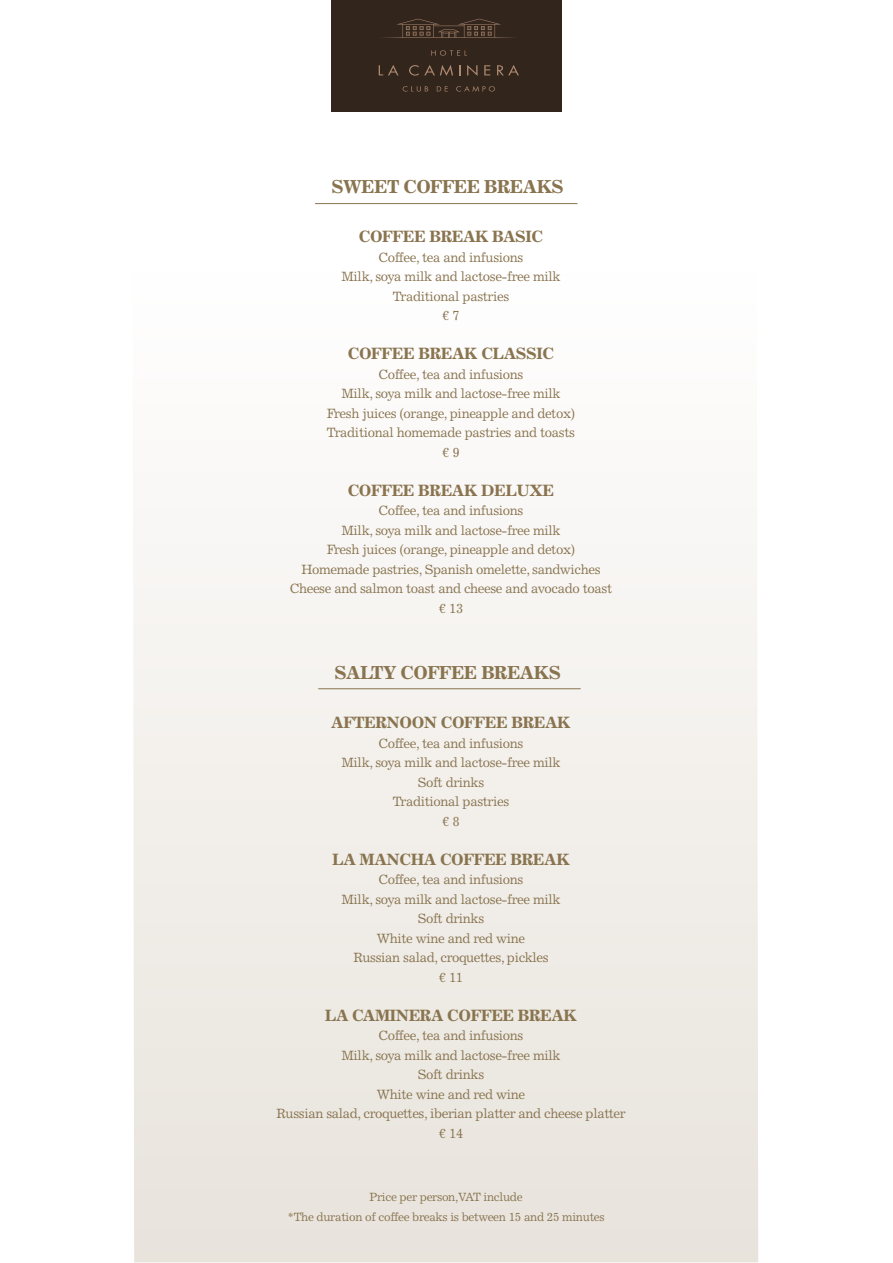
<style>
.page{position:relative;width:893px;height:1263px;background:#fff}
.page>*{position:absolute;margin:0;border:0;box-sizing:border-box;transform-origin:0 0}
.t1{font:700 18.9px "Excelsior LT Std";letter-spacing:-.03em;color:#89744f}
.t2{font:700 16.5px "Excelsior LT Std";letter-spacing:-.03em;color:#89744f}
.t3{font:13.5px/19.5px "Excelsior LT Std";letter-spacing:-.03em;color:#89744f;text-align:center}
.t4{font:12px/19.5px "Excelsior LT Std";letter-spacing:-.03em;color:#89744f;text-align:center}
</style>
<div class="page">
<svg style="left:133px;top:543px;width:625px;height:719px"></svg>
<div style="left:331px;top:0;width:231px;height:111px;background:#31251c"></div>
<svg style="left:383px;top:19px;width:132px;height:19px"></svg>
<svg style="left:379px;top:65px;width:20px;height:10px"></svg>
<svg style="left:409px;top:65px;width:44px;height:11px"></svg>
<svg style="left:467px;top:65px;width:11px;height:11px"></svg>
<svg style="left:484px;top:65px;width:6px;height:10px"></svg>
<svg style="left:497px;top:65px;width:22px;height:10px"></svg>
<svg style="left:431px;top:50px;width:36px;height:6px"></svg>
<svg style="left:403px;top:86px;width:25px;height:6px"></svg>
<svg style="left:437px;top:86px;width:11px;height:5px"></svg>
<svg style="left:456px;top:86px;width:39px;height:6px"></svg>
<hr style="left:315px;top:203px;width:262px;height:1px;background:#89744f">
<hr style="left:318px;top:688px;width:263px;height:1px;background:#89744f">
<h1 class="t1" style="left:331px;top:176px;width:234px">SWEET COFFEE BREAKS</h1>
<p class="t2" style="left:359px;top:227px;width:186px">COFFEE BREAK BASIC</p>
<p class="t3" style="left:341px;top:247px;width:221px">Coffee, tea and infusions<br>Milk, soya milk and lactose-free milk<br>Traditional pastries<br>€ 7</p>
<p class="t2" style="left:348px;top:344px;width:208px">COFFEE BREAK CLASSIC</p>
<p class="t3" style="left:327px;top:364px;width:250px">Coffee, tea and infusions<br>Milk, soya milk and lactose-free milk<br>Fresh juices (orange, pineapple and detox)<br>Traditional homemade pastries and toasts € 9</p>
<p class="t2" style="left:348px;top:480px;width:208px">COFFEE BREAK DELUXE</p>
<p class="t3" style="left:290px;top:501px;width:324px">Coffee, tea and infusions<br>Milk, soya milk and lactose-free milk<br>Fresh juices (orange, pineapple and detox)<br>Homemade pastries, Spanish omelette, sandwiches Cheese and salmon toast and cheese and avocado toast € 13</p>
<h1 class="t1" style="left:334px;top:662px;width:228px">SALTY COFFEE BREAKS</h1>
<p class="t2" style="left:331px;top:713px;width:241px">AFTERNOON COFFEE BREAK</p>
<p class="t3" style="left:341px;top:733px;width:221px">Coffee, tea and infusions<br>Milk, soya milk and lactose-free milk<br>Soft drinks<br>Traditional pastries<br>€ 8</p>
<p class="t2" style="left:332px;top:849px;width:239px">LA MANCHA COFFEE BREAK</p>
<p class="t3" style="left:341px;top:870px;width:221px">Coffee, tea and infusions<br>Milk, soya milk and lactose-free milk<br>Soft drinks<br>White wine and red wine<br>Russian salad, croquettes, pickles<br>€ 11</p>
<p class="t2" style="left:325px;top:1005px;width:254px">LA CAMINERA COFFEE BREAK</p>
<p class="t3" style="left:276px;top:1026px;width:351px">Coffee, tea and infusions<br>Milk, soya milk and lactose-free milk<br>Soft drinks<br>White wine and red wine<br>Russian salad, croquettes, iberian platter and cheese platter € 14</p>
<p class="t4" style="left:287px;top:1187px;width:319px">Price per person,VAT include<br>*The duration of coffee breaks is between 15 and 25 minutes</p>
</div>
